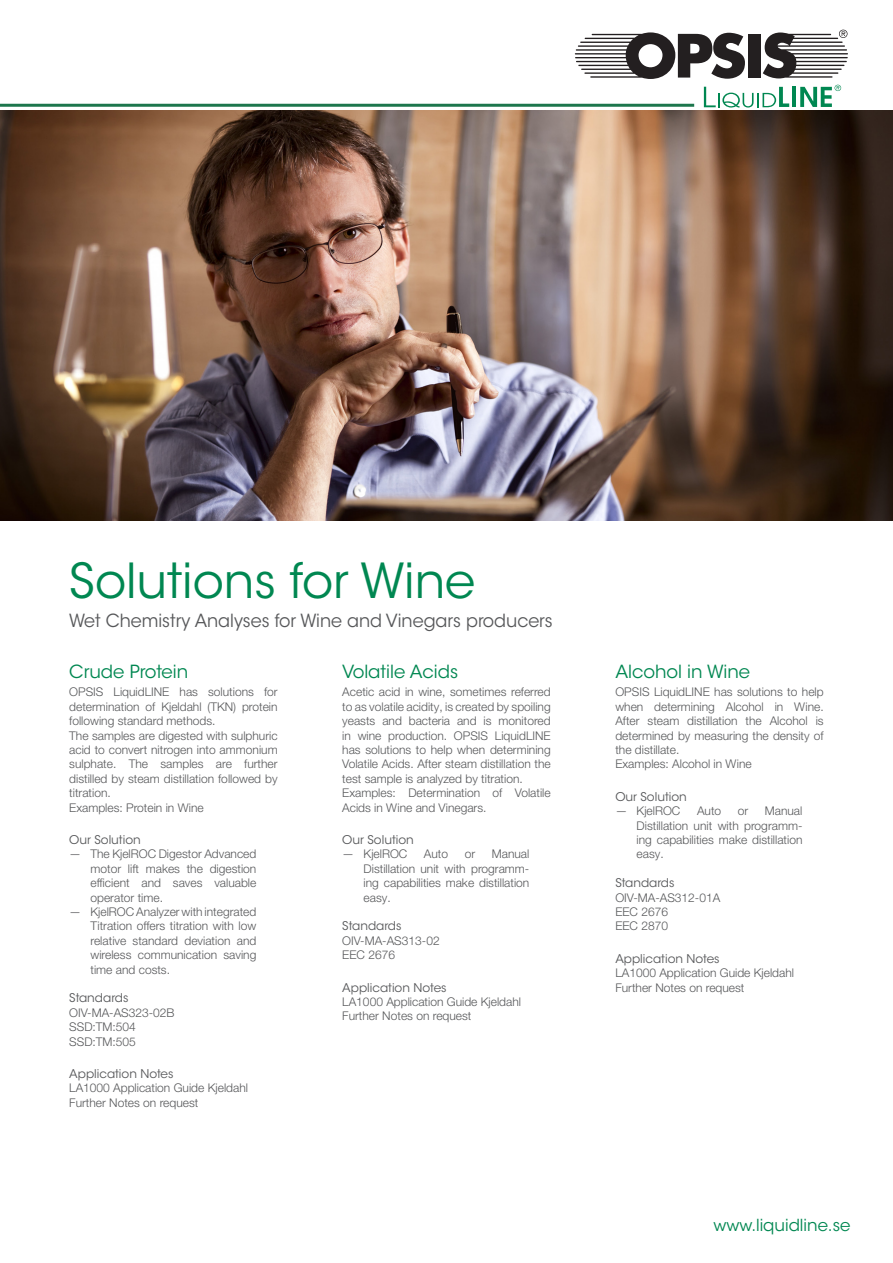
<style>
.page{position:relative;width:893px;height:1263px;background:#fff}
.page>*{position:absolute;margin:0;border:0;box-sizing:border-box;transform-origin:0 0}
.t1{font:48px "ITC Avant Garde Std";color:#008751}
.Ingress{font:18px "ITC Avant Garde Std";color:#57585a}
.Brödtext{font:18px "ITC Avant Garde Std";color:#008751}
.t2{font:16.5px "ITC Avant Garde Std";color:#008751}
.Brödtext-2{font:300 12px/14.4px "Helvetica Neue LT Pro";color:#57585a;text-align:justify}
.Brödtext-3{font:12px "ITC Avant Garde Std";color:#57585a}
</style>
<div class="page">
<img style="left:0;top:111px;width:893px;height:409px">
<hr style="left:0;top:104px;width:694px;height:3px;background:#1c764c">
<svg style="left:704px;top:87px;width:85px;height:21px"></svg>
<hr style="left:792px;top:87px;width:4px;height:20px;background:#008751">
<svg style="left:575px;top:32px;width:170px;height:47px"></svg>
<div style="left:748px;top:34px;width:13px;height:44px;background:#231f20"></div>
<svg style="left:763px;top:30px;width:85px;height:48px"></svg>
<svg style="left:800px;top:85px;width:41px;height:22px"></svg>
<p class="t1" style="left:69px;top:551px;width:408px">Solutions for Wine</p>
<p class="Ingress" style="left:69px;top:609px;width:485px">Wet Chemistry Analyses for Wine and Vinegars producers</p>
<p class="Brödtext" style="left:69px;top:660px;width:120px">Crude Protein</p>
<p class="Brödtext-2" style="left:69px;top:685px;width:210px">OPSIS LiquidLINE has solutions for determination of Kjeldahl (TKN) protein following standard methods.</p>
<p class="Brödtext-2" style="left:69px;top:728px;width:210px">The samples are digested with sulphuric acid to convert nitrogen into ammonium sulphate. The samples are further distilled by steam distillation followed by titration.</p>
<p class="Brödtext-2" style="left:69px;top:800px;width:136px">Examples: Protein in Wine</p>
<p class="Brödtext-3" style="left:69px;top:832px;width:73px">Our Solution</p>
<p class="Brödtext-2" style="left:91px;top:847px;width:167px;text-indent:-21px">— The KjelROC Digestor Advanced motor lift makes the digestion efficient and saves valuable operator time.</p>
<p class="Brödtext-2" style="left:91px;top:904px;width:167px;text-indent:-21px">— KjelROC Analyzer with integrated Titration offers titration with low relative standard deviation and wireless communication saving time and costs.</p>
<p class="Brödtext-3" style="left:69px;top:991px;width:61px">Standards</p>
<p class="Brödtext-2" style="left:69px;top:1005px;width:107px">OIV-MA-AS323-02B</p>
<p class="Brödtext-2" style="left:69px;top:1019px;width:68px">SSD:TM:504</p>
<p class="Brödtext-2" style="left:69px;top:1034px;width:68px">SSD:TM:505</p>
<p class="Brödtext-3" style="left:69px;top:1066px;width:106px">Application Notes</p>
<p class="Brödtext-2" style="left:69px;top:1081px;width:180px">LA1000 Application Guide Kjeldahl</p>
<p class="Brödtext-2" style="left:69px;top:1095px;width:131px">Further Notes on request</p>
<p class="Brödtext" style="left:342px;top:660px;width:117px">Volatile Acids</p>
<p class="Brödtext-2" style="left:342px;top:685px;width:210px">Acetic acid in wine, sometimes referred to as volatile acidity, is created by spoiling yeasts and bacteria and is monitored in wine production. OPSIS LiquidLINE has solutions to help when determining Volatile Acids. After steam distillation the test sample is analyzed by titration.</p>
<p class="Brödtext-2" style="left:342px;top:785px;width:210px">Examples: Determination of Volatile<br>Acids in Wine and Vinegars.</p>
<p class="Brödtext-3" style="left:342px;top:832px;width:73px">Our Solution</p>
<p class="Brödtext-2" style="left:342px;top:847px;width:67px">— KjelROC</p>
<p class="Brödtext-2" style="left:424px;top:847px;width:26px">Auto</p>
<p class="Brödtext-2" style="left:465px;top:847px;width:12px">or</p>
<p class="Brödtext-2" style="left:364px;top:847px;width:167px;text-indent:128px">Manual Distillation unit with programm&shy;ing capabilities make distillation easy.</p>
<p class="Brödtext-3" style="left:342px;top:919px;width:61px">Standards</p>
<p class="Brödtext-2" style="left:342px;top:933px;width:99px">OIV-MA-AS313-02</p>
<p class="Brödtext-2" style="left:342px;top:947px;width:54px">EEC 2676</p>
<p class="Brödtext-3" style="left:342px;top:980px;width:106px">Application Notes</p>
<p class="Brödtext-2" style="left:342px;top:994px;width:180px">LA1000 Application Guide Kjeldahl</p>
<p class="Brödtext-2" style="left:342px;top:1009px;width:131px">Further Notes on request</p>
<p class="Brödtext" style="left:615px;top:660px;width:136px">Alcohol in Wine</p>
<p class="Brödtext-2" style="left:615px;top:685px;width:210px">OPSIS LiquidLINE has solutions to help when determining Alcohol in Wine.<br>After steam distillation the Alcohol is determined by measuring the density of the distillate.</p>
<p class="Brödtext-2" style="left:615px;top:757px;width:138px">Examples: Alcohol in Wine</p>
<p class="Brödtext-3" style="left:615px;top:789px;width:73px">Our Solution</p>
<p class="Brödtext-2" style="left:615px;top:803px;width:67px">— KjelROC</p>
<p class="Brödtext-2" style="left:697px;top:803px;width:26px">Auto</p>
<p class="Brödtext-2" style="left:738px;top:803px;width:12px">or</p>
<p class="Brödtext-2" style="left:637px;top:803px;width:167px;text-indent:128px">Manual Distillation unit with programm&shy;ing capabilities make distillation easy.</p>
<p class="Brödtext-3" style="left:615px;top:876px;width:61px">Standards</p>
<p class="Brödtext-2" style="left:615px;top:890px;width:106px">OIV-MA-AS312-01A</p>
<p class="Brödtext-2" style="left:615px;top:904px;width:54px">EEC 2676</p>
<p class="Brödtext-2" style="left:615px;top:919px;width:54px">EEC 2870</p>
<p class="Brödtext-3" style="left:615px;top:951px;width:106px">Application Notes</p>
<p class="Brödtext-2" style="left:615px;top:965px;width:180px">LA1000 Application Guide Kjeldahl</p>
<p class="Brödtext-2" style="left:615px;top:980px;width:131px">Further Notes on request</p>
<h3 class="t2" style="left:714px;top:1214px;width:138px">www.liquidline.se</h3>
</div>
